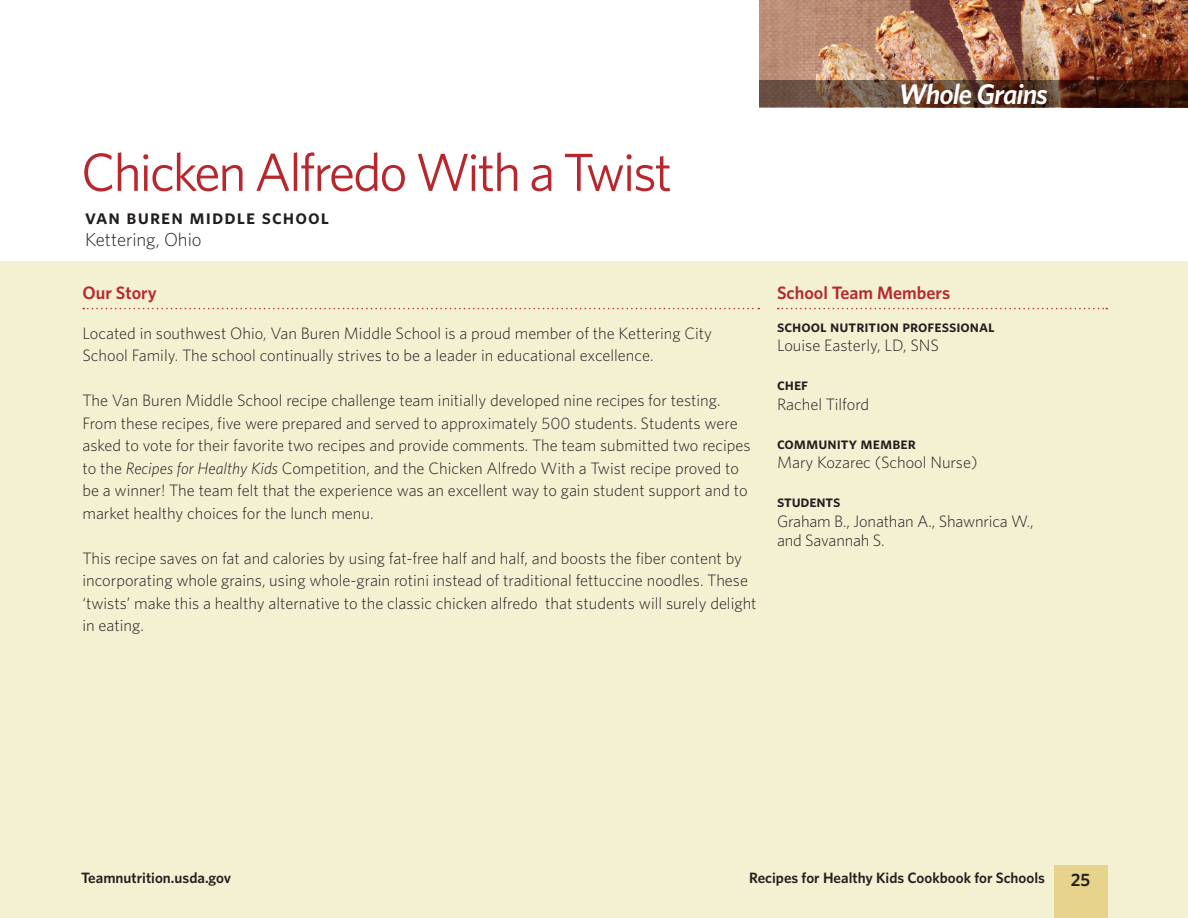
<style>
.page{position:relative;width:1188px;height:918px;background:#fff}
.page>*{position:absolute;margin:0;border:0;box-sizing:border-box;transform-origin:0 0}
.t1{font:53.7px "Whitney HTF";letter-spacing:-.04em;color:#b7282e}
.t2{font:italic 600 28.5px "Whitney HTF";letter-spacing:-.03em;color:#fff}
.t3{font:20.7px "Whitney HTF Semi Bold SC";letter-spacing:.05em;color:#231f20}
.t4{font:300 18.75px "Whitney HTF";color:#231f20}
.Sub1{font:600 18px "Whitney HTF";color:#b7282e}
.t5{font:600 18px "Whitney HTF";color:#231f20}
.t6{font:300 16.5px/22.5px "Whitney HTF";color:#231f20}
.t7{font:16.5px "Whitney HTF Semi Bold SC";color:#231f20}
.t8{font:600 15px "Whitney HTF";color:#231f20}
.s1{font-style:italic}
</style>
<div class="page">
<div style="left:0;top:261px;width:1188px;height:657px;background:#f4f0d2"></div>
<img style="left:759px;top:0;width:429px;height:80px">
<div style="left:1054px;top:865px;width:54px;height:53px;background:#e7d38c"></div>
<svg style="left:759px;top:80px;width:429px;height:27px;background:#5a3929"></svg>
<svg style="left:83px;top:308px;width:676px;height:1px"></svg>
<svg style="left:778px;top:308px;width:329px;height:1px"></svg>
<p class="t1" style="left:81px;top:140px;width:593px">Chicken Alfredo With a Twist</p>
<p class="t3" style="left:85px;top:205px;width:246px">van buren middle school</p>
<p class="t4" style="left:85px;top:228px;width:118px">Kettering, Ohio</p>
<p class="Sub1" style="left:82px;top:282px;width:76px">Our Story</p>
<p class="t6" style="left:82px;top:322px;width:631px">Located in southwest Ohio, Van Buren Middle School is a proud member of the Kettering City<br>School Family. The school continually strives to be a leader in educational excellence.</p>
<p class="t6" style="left:82px;top:389px;width:670px">The Van Buren Middle School recipe challenge team initially developed nine recipes for testing.<br>From these recipes, five were prepared and served to approximately 500 students. Students were asked to vote for their favorite two recipes and provide comments. The team submitted two recipes to the <span class="s1">Recipes for Healthy Kids</span> Competition, and the Chicken Alfredo With a Twist recipe proved to be a winner! The team felt that the experience was an excellent way to gain student support and to market healthy choices for the lunch menu.</p>
<p class="t6" style="left:82px;top:547px;width:676px">This recipe saves on fat and calories by using fat-free half and half, and boosts the fiber content by incorporating whole grains, using whole-grain rotini instead of traditional fettuccine noodles. These ‘twists’ make this a healthy alternative to the classic chicken alfredo that students will surely delight in eating.</p>
<h2 class="t2" style="left:899px;top:77px;width:150px">Whole Grains</h2>
<p class="Sub1" style="left:777px;top:282px;width:175px">School Team Members</p>
<p class="t7" style="left:777px;top:316px;width:219px">school nutrition professional</p>
<p class="t6" style="left:777px;top:334px;width:164px">Louise Easterly, LD, SNS</p>
<p class="t7" style="left:777px;top:375px;width:33px">chef</p>
<p class="t6" style="left:777px;top:393px;width:94px">Rachel Tilford</p>
<p class="t7" style="left:777px;top:433px;width:140px">community member</p>
<p class="t6" style="left:777px;top:451px;width:202px">Mary Kozarec (School Nurse)</p>
<p class="t7" style="left:777px;top:492px;width:65px">students</p>
<p class="t6" style="left:777px;top:511px;width:258px;line-height:19.5px">Graham B., Jonathan A., Shawnrica W., and Savannah S.</p>
<p class="t8" style="left:81px;top:869px;width:152px">Teamnutrition.usda.gov</p>
<p class="t8" style="left:749px;top:869px;width:297px">Recipes for Healthy Kids Cookbook for Schools</p>
<p class="t5" style="left:1071px;top:869px;width:21px">25</p>
</div>
